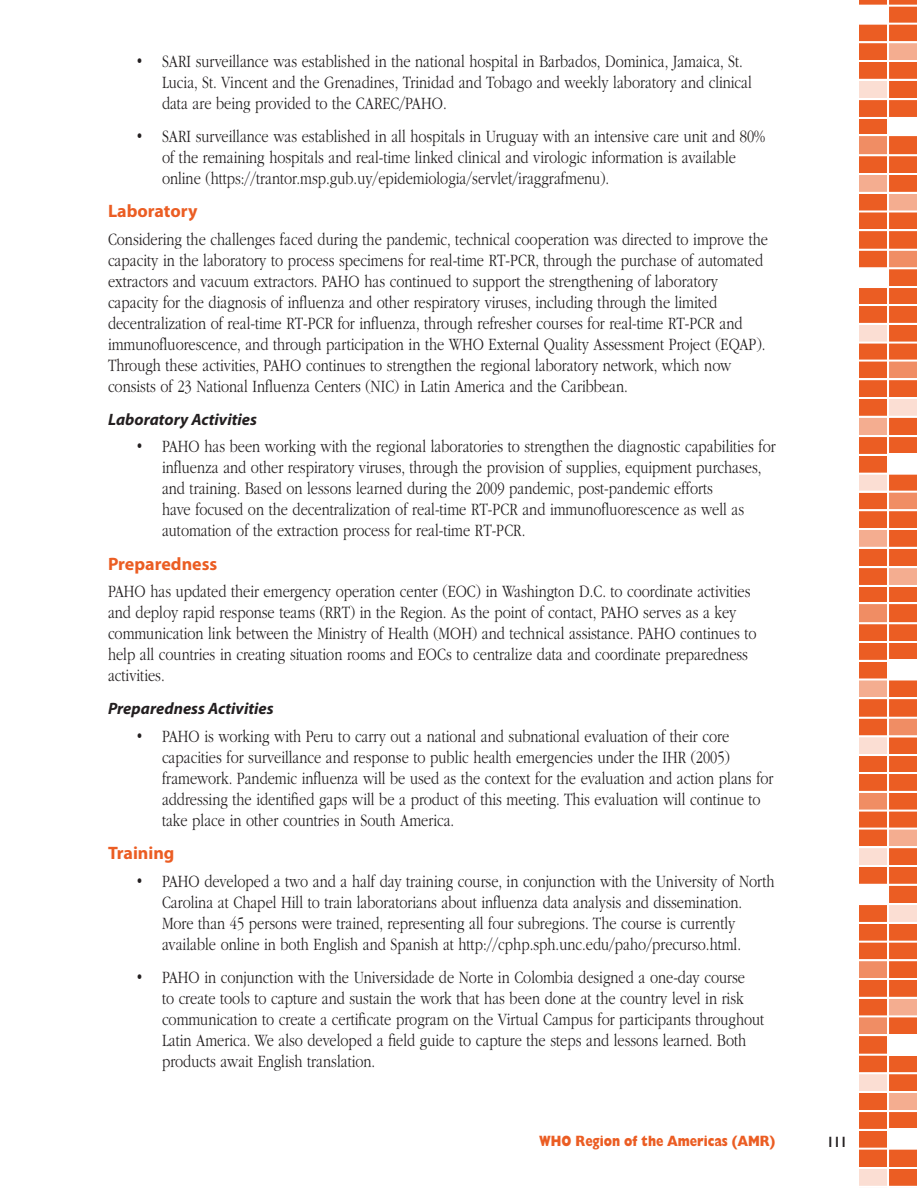
<style>
.page{position:relative;width:918px;height:1188px;background:#fff}
.page>*{position:absolute;margin:0;border:0;box-sizing:border-box;transform-origin:0 0}
.t1{font:300 18px/21px "ITC Garamond Std";color:#231f20;scale:.8 1}
.Heading_4_ORANGE{font:700 18px "Myriad Pro";color:#eb5d23}
.Heading_5_FIVE{font:italic 700 16.5px "Myriad Pro";color:#231f20}
.t2{font:800 15px "Gill Sans Std";color:#eb5d23;scale:.8 1}
.t3{font:700 15px "Gill Sans Std";color:#231f20;scale:.8 1}
</style>
<div class="page">
<svg style="left:859px;top:0;width:58px;height:1186px"></svg>
<p class="t1" style="left:162px;top:51px;width:739px;text-indent:-27px">• SARI surveillance was established in the national hospital in Barbados, Dominica, Jamaica, St.<br>Lucia, St. Vincent and the Grenadines, Trinidad and Tobago and weekly laboratory and clinical data are being provided to the CAREC/PAHO.</p>
<p class="t1" style="left:162px;top:126px;width:756px;text-indent:-27px">• SARI surveillance was established in all hospitals in Uruguay with an intensive care unit and 80% of the remaining hospitals and real-time linked clinical and virologic information is available online (https://trantor.msp.gub.uy/epidemiologia/servlet/iraggrafmenu).</p>
<p class="Heading_4_ORANGE" style="left:108px;top:199px;width:91px">Laboratory</p>
<p class="t1" style="left:108px;top:229px;width:827px">Considering the challenges faced during the pandemic, technical cooperation was directed to improve the capacity in the laboratory to process specimens for real-time RT-PCR, through the purchase of automated extractors and vacuum extractors. PAHO has continued to support the strengthening of laboratory capacity for the diagnosis of influenza and other respiratory viruses, including through the limited decentralization of real-time RT-PCR for influenza, through refresher courses for real-time RT-PCR and immunofluorescence, and through participation in the WHO External Quality Assessment Project (EQAP).<br>Through these activities, PAHO continues to strengthen the regional laboratory network, which now consists of 23 National Influenza Centers (NIC) in Latin America and the Caribbean.</p>
<p class="Heading_5_FIVE" style="left:108px;top:408px;width:151px">Laboratory Activities</p>
<p class="t1" style="left:162px;top:437px;width:769px;text-indent:-27px">• PAHO has been working with the regional laboratories to strengthen the diagnostic capabilities for influenza and other respiratory viruses, through the provision of supplies, equipment purchases, and training. Based on lessons learned during the 2009 pandemic, post-pandemic efforts<br>have focused on the decentralization of real-time RT-PCR and immunofluorescence as well as automation of the extraction process for real-time RT-PCR.</p>
<p class="Heading_4_ORANGE" style="left:108px;top:552px;width:111px">Preparedness</p>
<p class="t1" style="left:108px;top:581px;width:812px">PAHO has updated their emergency operation center (EOC) in Washington D.C. to coordinate activities and deploy rapid response teams (RRT) in the Region. As the point of contact, PAHO serves as a key communication link between the Ministry of Health (MOH) and technical assistance. PAHO continues to help all countries in creating situation rooms and EOCs to centralize data and coordinate preparedness activities.</p>
<p class="Heading_5_FIVE" style="left:108px;top:698px;width:167px">Preparedness Activities</p>
<p class="t1" style="left:162px;top:726px;width:766px;text-indent:-27px">• PAHO is working with Peru to carry out a national and subnational evaluation of their core capacities for surveillance and response to public health emergencies under the IHR (2005) framework. Pandemic influenza will be used as the context for the evaluation and action plans for addressing the identified gaps will be a product of this meeting. This evaluation will continue to take place in other countries in South America.</p>
<p class="Heading_4_ORANGE" style="left:108px;top:841px;width:68px">Training</p>
<p class="t1" style="left:162px;top:871px;width:767px;text-indent:-27px">• PAHO developed a two and a half day training course, in conjunction with the University of North Carolina at Chapel Hill to train laboratorians about influenza data analysis and dissemination.<br>More than 45 persons were trained, representing all four subregions. The course is currently available online in both English and Spanish at http://cphp.sph.unc.edu/paho/precurso.html.</p>
<p class="t1" style="left:162px;top:967px;width:754px;text-indent:-27px">• PAHO in conjunction with the Universidade de Norte in Colombia designed a one-day course<br>to create tools to capture and sustain the work that has been done at the country level in risk communication to create a certificate program on the Virtual Campus for participants throughout Latin America. We also developed a field guide to capture the steps and lessons learned. Both products await English translation.</p>
<p class="t2" style="left:539px;top:1132px;width:296px">WHO Region of the Americas (AMR)</p>
<p class="t3" style="left:827px;top:1133px;width:26px">111</p>
</div>
